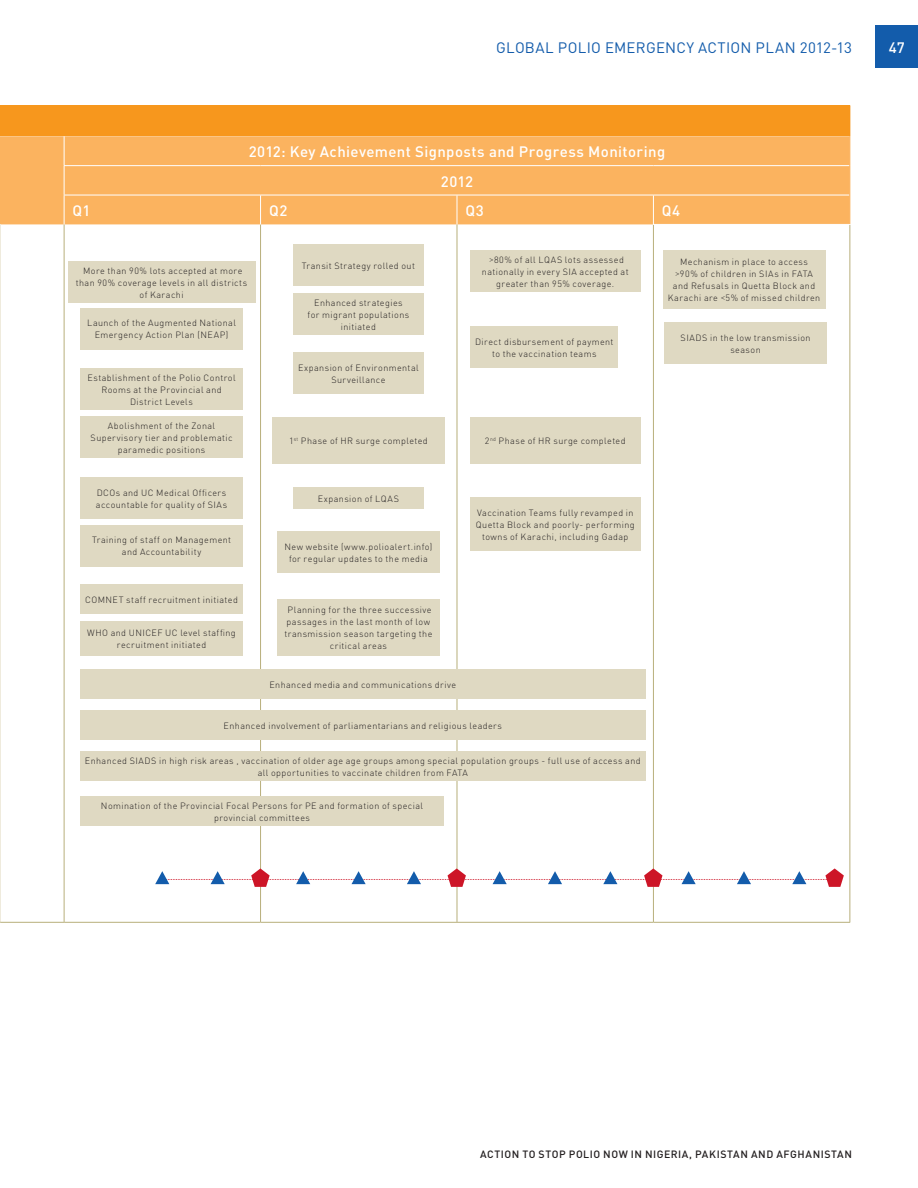
<style>
.page{position:relative;width:918px;height:1188px;background:#fff}
.page>*{position:absolute;margin:0;border:0;box-sizing:border-box;transform-origin:0 0}
.t1{font:500 15px/29.4px "DIN";letter-spacing:.025em;color:#fff;text-align:center}
.t2{font:15px "DIN";letter-spacing:.015em;color:#135cab}
.t3{font:500 10.5px "DIN";letter-spacing:.06em;color:#231f20}
.t4{font:300 9px/12px "DIN";letter-spacing:.045em;color:#231f20;text-align:center}
.s1{font-family:"Dax"}
</style>
<div class="page">
<div style="left:875px;top:26px;width:43px;height:42px;background:#135cab"></div>
<div style="left:0;top:106px;width:850px;height:30px;background:#f7971d"></div>
<div style="left:0;top:136px;width:850px;height:88px;background:#fbb35f"></div>
<hr style="left:0;top:224px;width:1px;height:698px;background:#efebdd">
<hr style="left:64px;top:224px;width:1px;height:698px;background:#b8af7b">
<hr style="left:260px;top:224px;width:1px;height:698px;background:#b8af7b">
<hr style="left:457px;top:224px;width:1px;height:698px;background:#b8af7b">
<hr style="left:653px;top:225px;width:1px;height:697px;background:#b8af7b">
<hr style="left:850px;top:225px;width:1px;height:697px;background:#b8af7b">
<hr style="left:0;top:922px;width:64px;height:1px;background:#b8af7b">
<hr style="left:64px;top:922px;width:197px;height:1px;background:#b8af7b">
<hr style="left:261px;top:922px;width:196px;height:1px;background:#b8af7b">
<hr style="left:457px;top:922px;width:196px;height:1px;background:#b8af7b">
<hr style="left:653px;top:922px;width:197px;height:1px;background:#b8af7b">
<hr style="left:0;top:105px;width:64px;height:1px;background:#f7971d">
<hr style="left:64px;top:105px;width:197px;height:1px;background:#f7971d">
<hr style="left:261px;top:105px;width:196px;height:1px;background:#f7971d">
<hr style="left:457px;top:105px;width:196px;height:1px;background:#f7971d">
<hr style="left:653px;top:105px;width:197px;height:1px;background:#f7971d">
<hr style="left:850px;top:106px;width:1px;height:30px;background:#f7971d">
<hr style="left:64px;top:165px;width:197px;height:1px;background:#fff">
<hr style="left:261px;top:165px;width:196px;height:1px;background:#fff">
<hr style="left:457px;top:165px;width:196px;height:1px;background:#fff">
<hr style="left:653px;top:165px;width:197px;height:1px;background:#fff">
<hr style="left:64px;top:195px;width:197px;height:1px;background:#fff">
<svg style="left:64px;top:136px;width:1px;height:88px"></svg>
<hr style="left:261px;top:195px;width:196px;height:1px;background:#fff">
<svg style="left:260px;top:195px;width:1px;height:29px"></svg>
<hr style="left:457px;top:195px;width:196px;height:1px;background:#fff">
<svg style="left:457px;top:195px;width:1px;height:29px"></svg>
<hr style="left:653px;top:195px;width:197px;height:1px;background:#fff">
<svg style="left:653px;top:195px;width:1px;height:29px"></svg>
<hr style="left:850px;top:136px;width:1px;height:30px;background:#fbb35f">
<svg style="left:850px;top:166px;width:1px;height:58px"></svg>
<svg style="left:155px;top:868px;width:689px;height:19px"></svg>
<div style="left:68px;top:261px;width:187px;height:42px;background:#dfd9c2"></div>
<div style="left:80px;top:308px;width:163px;height:42px;background:#dfd9c2"></div>
<div style="left:80px;top:369px;width:163px;height:41px;background:#dfd9c2"></div>
<div style="left:80px;top:417px;width:163px;height:41px;background:#dfd9c2"></div>
<div style="left:80px;top:477px;width:163px;height:42px;background:#dfd9c2"></div>
<div style="left:80px;top:525px;width:163px;height:41px;background:#dfd9c2"></div>
<div style="left:80px;top:585px;width:163px;height:29px;background:#dfd9c2"></div>
<div style="left:80px;top:621px;width:163px;height:35px;background:#dfd9c2"></div>
<div style="left:80px;top:669px;width:565px;height:30px;background:#dfd9c2"></div>
<div style="left:80px;top:710px;width:565px;height:30px;background:#dfd9c2"></div>
<div style="left:80px;top:752px;width:565px;height:29px;background:#dfd9c2"></div>
<div style="left:80px;top:797px;width:364px;height:29px;background:#dfd9c2"></div>
<div style="left:277px;top:600px;width:163px;height:56px;background:#dfd9c2"></div>
<div style="left:277px;top:531px;width:163px;height:42px;background:#dfd9c2"></div>
<div style="left:293px;top:488px;width:131px;height:21px;background:#dfd9c2"></div>
<div style="left:470px;top:497px;width:170px;height:54px;background:#dfd9c2"></div>
<div style="left:272px;top:417px;width:173px;height:47px;background:#dfd9c2"></div>
<div style="left:470px;top:417px;width:170px;height:47px;background:#dfd9c2"></div>
<div style="left:293px;top:352px;width:131px;height:42px;background:#dfd9c2"></div>
<div style="left:293px;top:294px;width:131px;height:41px;background:#dfd9c2"></div>
<div style="left:470px;top:327px;width:148px;height:41px;background:#dfd9c2"></div>
<div style="left:664px;top:322px;width:163px;height:42px;background:#dfd9c2"></div>
<div style="left:293px;top:244px;width:131px;height:42px;background:#dfd9c2"></div>
<div style="left:663px;top:250px;width:162px;height:59px;background:#dfd9c2"></div>
<div style="left:470px;top:250px;width:170px;height:42px;background:#dfd9c2"></div>
<h1 class="t2" style="left:496px;top:38px;width:357px">GLOBAL POLIO EMERGENCY ACTION PLAN 2012-13</h1>
<h1 class="t1" style="left:889px;top:32px;width:17px">47</h1>
<h1 class="t1" style="left:249px;top:137px;width:418px">2012: KEY ACHIEVEMENT SIGNPOSTS AND PROGRESS MONITORING<br>2012</h1>
<h1 class="t1" style="left:73px;top:195px;width:19px">Q1</h1>
<h1 class="t1" style="left:269px;top:195px;width:20px">Q2</h1>
<h1 class="t1" style="left:466px;top:195px;width:20px">Q3</h1>
<h1 class="t1" style="left:662px;top:195px;width:20px">Q4</h1>
<p class="t4" style="left:76px;top:264px;width:173px">More than 90% lots accepted at more than 90% coverage levels in all districts of Karachi</p>
<p class="t4" style="left:87px;top:317px;width:150px">Launch of the Augmented National<br>Emergency Action Plan (NEAP)</p>
<p class="t4" style="left:87px;top:372px;width:150px">Establishment of the Polio Control<br>Rooms at the Provincial and<br>District Levels</p>
<p class="t4" style="left:91px;top:420px;width:143px">Abolishment of the Zonal<br>Supervisory tier and problematic paramedic positions</p>
<p class="t4" style="left:96px;top:487px;width:133px;text-align:left">DCOs and UC Medical Officers accountable for quality of SIAs</p>
<p class="t4" style="left:92px;top:534px;width:141px">Training of staff on Management and Accountability</p>
<p class="t4" style="left:85px;top:594px;width:154px">COMNET staff recruitment initiated</p>
<p class="t4" style="left:87px;top:627px;width:150px">WHO and UNICEF UC level staffing recruitment initiated</p>
<p class="t4" style="left:482px;top:253px;width:148px"><span class="s1">&gt;</span>80% of all LQAS lots assessed nationally in every SIA accepted at greater than 95% coverage.</p>
<p class="t4" style="left:302px;top:259px;width:115px">Transit Strategy rolled out</p>
<p class="t4" style="left:668px;top:256px;width:154px">Mechanism in place to access <span class="s1">&gt;</span>90% of children in SIAs in FATA and Refusals in Quetta Block and<br>Karachi are <span class="s1">&lt;</span>5% of missed children</p>
<p class="t4" style="left:308px;top:297px;width:103px">Enhanced strategies for migrant populations initiated</p>
<p class="t4" style="left:298px;top:361px;width:122px">Expansion of Environmental<br>Surveillance</p>
<p class="t4" style="left:475px;top:336px;width:140px">Direct disbursement of payment to the vaccination teams</p>
<p class="t4" style="left:681px;top:331px;width:131px">SIADS in the low transmission season</p>
<p class="t4" style="left:289px;top:434px;width:140px">1<sup>st</sup> Phase of HR surge completed</p>
<p class="t4" style="left:485px;top:434px;width:142px">2<sup>nd</sup> Phase of HR surge completed</p>
<p class="t4" style="left:318px;top:493px;width:83px">Expansion of LQAS</p>
<p class="t4" style="left:284px;top:541px;width:149px">New website (www.polioalert.info) for regular updates to the media</p>
<p class="t4" style="left:284px;top:604px;width:149px">Planning for the three successive passages in the last month of low transmission season targeting the critical areas</p>
<p class="t4" style="left:476px;top:506px;width:160px">Vaccination Teams fully revamped in<br>Quetta Block and poorly- performing towns of Karachi, including Gadap</p>
<p class="t4" style="left:269px;top:679px;width:188px">Enhanced media and communications drive</p>
<p class="t4" style="left:224px;top:719px;width:280px">Enhanced involvement of parliamentarians and religious leaders</p>
<p class="t4" style="left:85px;top:755px;width:557px">Enhanced SIADS in high risk areas , vaccination of older age age groups among special population groups - full use of access and all opportunities to vaccinate children from FATA</p>
<p class="t4" style="left:101px;top:800px;width:324px">Nomination of the Provincial Focal Persons for PE and formation of special provincial committees</p>
<p class="t3" style="left:480px;top:1148px;width:373px">ACTION TO STOP POLIO NOW IN N IGERIA, PAKISTAN AND AFGHANISTAN</p>
</div>
